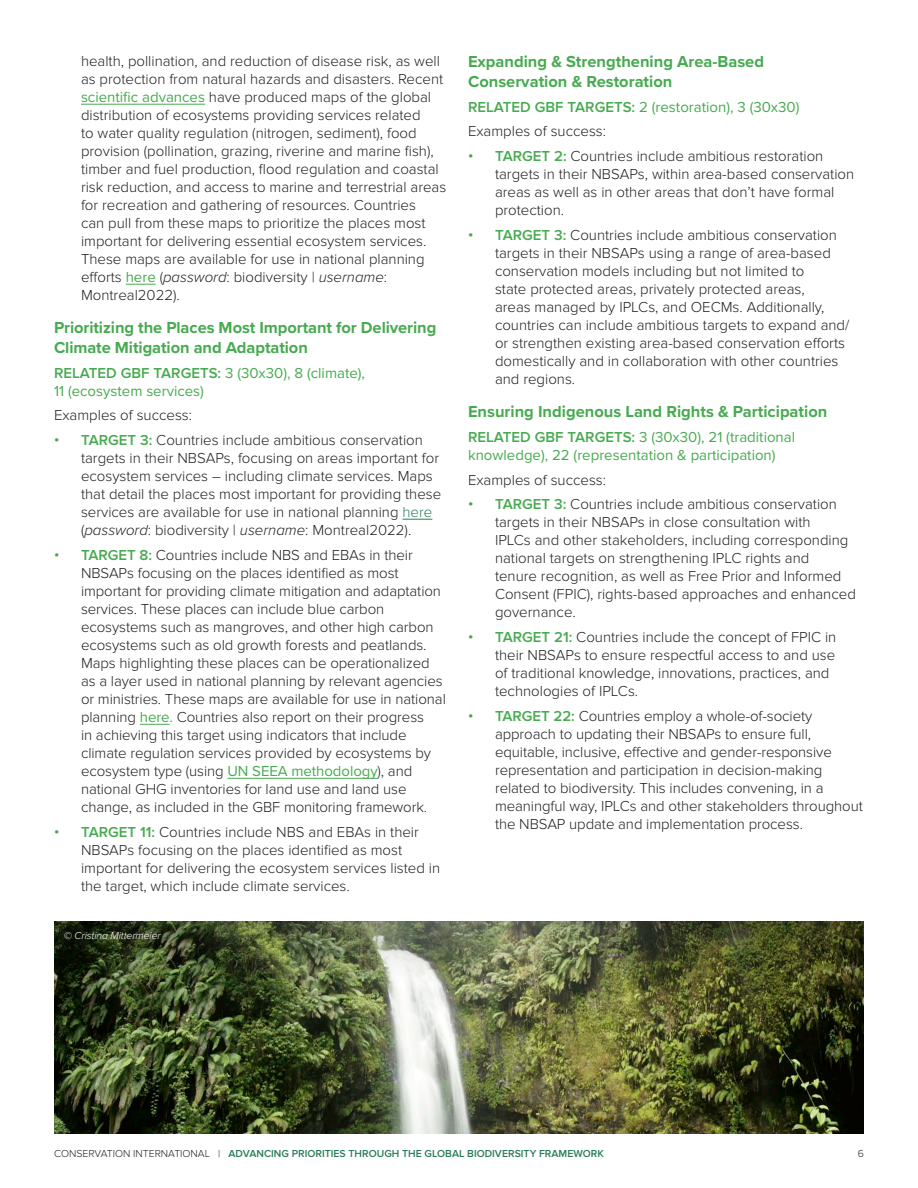
<style>
.page{position:relative;width:918px;height:1188px;background:#fff}
.page>*{position:absolute;margin:0;border:0;box-sizing:border-box;transform-origin:0 0}
.t1{font:700 16.5px/19.8px "Proxima Nova";color:#48aa51}
.t2{font:300 15px/18px "Proxima Nova";color:#231f20}
.t3{font:15px/18px "Proxima Nova";color:#48aa51}
.t4{font:600 10.5px "Proxima Nova";color:#2a7d59}
.t5{font:italic 300 10.5px "Proxima Nova";letter-spacing:-.01em;color:#fff}
.t6{font:300 10.5px "Proxima Nova";color:#231f20}
.s1{font-weight:400;color:#48aa51}
.s2{font-style:italic}
.s3{font-weight:600}
.s4{font-weight:600;color:#48aa51}
.s5{color:#2a7d59}
.s6{font-weight:300;color:#231f20}
</style>
<div class="page">
<img style="left:54px;top:984px;width:810px;height:150px">
<img style="left:54px;top:921px;width:810px;height:63px">
<hr style="left:81px;top:104px;width:124px;height:1px;background:#48aa51">
<hr style="left:126px;top:284px;width:30px;height:1px;background:#48aa51">
<svg style="left:403px;top:519px;width:29px;height:1px"></svg>
<hr style="left:140px;top:724px;width:30px;height:1px;background:#48aa51">
<hr style="left:228px;top:778px;width:150px;height:1px;background:#48aa51">
<p class="t2" style="left:81px;top:52px;width:367px">health, pollination, and reduction of disease risk, as well as protection from natural hazards and disasters. Recent <span class="s1">scientific advances</span> have produced maps of the global distribution of ecosystems providing services related<br>to water quality regulation (nitrogen, sediment), food provision (pollination, grazing, riverine and marine fish), timber and fuel production, flood regulation and coastal risk reduction, and access to marine and terrestrial areas for recreation and gathering of resources. Countries<br>can pull from these maps to prioritize the places most important for delivering essential ecosystem services.<br>These maps are available for use in national planning efforts <span class="s1">here</span> (<span class="s2">password</span>: biodiversity | <span class="s2">username</span>:<br>Montreal2022).</p>
<p class="t1" style="left:54px;top:317px;width:384px">Prioritizing the Places Most Important for Delivering<br>Climate Mitigation and Adaptation</p>
<p class="t3" style="left:54px;top:363px;width:313px"><span class="s3">RELATED GBF TARGETS:</span> 3 (30x30), 8 (climate),<br>11 (ecosystem services)</p>
<p class="t2" style="left:54px;top:407px;width:140px">Examples of success:</p>
<p class="t2" style="left:81px;top:431px;width:362px;text-indent:-27px"><span class="s4">• TARGET 3:</span> Countries include ambitious conservation targets in their NBSAPs, focusing on areas important for ecosystem services – including climate services. Maps that detail the places most important for providing these services are available for use in national planning <span class="s5">here </span>(<span class="s2">password</span>: biodiversity | <span class="s2">username</span>: Montreal2022).</p>
<p class="t2" style="left:81px;top:546px;width:366px;text-indent:-27px"><span class="s4">• TARGET 8:</span> Countries include NBS and EBAs in their NBSAPs focusing on the places identified as most important for providing climate mitigation and adaptation services. These places can include blue carbon ecosystems such as mangroves, and other high carbon ecosystems such as old growth forests and peatlands.<br>Maps highlighting these places can be operationalized as a layer used in national planning by relevant agencies or ministries. These maps are available for use in national planning <span class="s1">here.</span> Countries also report on their progress<br>in achieving this target using indicators that include climate regulation services provided by ecosystems by ecosystem type (using <span class="s1">UN SEEA methodology</span>), and national GHG inventories for land use and land use change, as included in the GBF monitoring framework.</p>
<p class="t2" style="left:81px;top:823px;width:361px;text-indent:-27px"><span class="s4">• TARGET 11:</span> Countries include NBS and EBAs in their NBSAPs focusing on the places identified as most important for delivering the ecosystem services listed in the target, which include climate services.</p>
<p class="t5" style="left:64px;top:927px;width:99px">© Cristina Mittermeier</p>
<p class="t1" style="left:468px;top:51px;width:298px">Expanding &amp; Strengthening Area-Based<br>Conservation &amp; Restoration</p>
<p class="t3" style="left:468px;top:97px;width:333px"><span class="s3">RELATED GBF TARGETS:</span> 2 (restoration), 3 (30x30)</p>
<p class="t2" style="left:468px;top:123px;width:140px">Examples of success:</p>
<p class="t2" style="left:495px;top:147px;width:361px;text-indent:-27px"><span class="s4">• TARGET 2:</span> Countries include ambitious restoration targets in their NBSAPs, within area-based conservation areas as well as in other areas that don’t have formal protection.</p>
<p class="t2" style="left:495px;top:226px;width:356px;text-indent:-27px"><span class="s4">• TARGET 3:</span> Countries include ambitious conservation targets in their NBSAPs using a range of area-based conservation models including but not limited to<br>state protected areas, privately protected areas,<br>areas managed by IPLCs, and OECMs. Additionally, countries can include ambitious targets to expand and/ or strengthen existing area-based conservation efforts domestically and in collaboration with other countries and regions.</p>
<p class="t1" style="left:468px;top:401px;width:361px">Ensuring Indigenous Land Rights &amp; Participation</p>
<p class="t3" style="left:468px;top:427px;width:329px"><span class="s3">RELATED GBF TARGETS:</span> 3 (30x30), 21 (traditional knowledge), 22 (representation &amp; participation)</p>
<p class="t2" style="left:468px;top:471px;width:140px">Examples of success:</p>
<p class="t2" style="left:495px;top:496px;width:362px;text-indent:-27px"><span class="s4">• TARGET 3:</span> Countries include ambitious conservation targets in their NBSAPs in close consultation with<br>IPLCs and other stakeholders, including corresponding national targets on strengthening IPLC rights and<br>tenure recognition, as well as Free Prior and Informed Consent (FPIC), rights-based approaches and enhanced governance.</p>
<p class="t2" style="left:495px;top:628px;width:343px;text-indent:-27px"><span class="s4">• TARGET 21:</span> Countries include the concept of FPIC in their NBSAPs to ensure respectful access to and use of traditional knowledge, innovations, practices, and technologies of IPLCs.</p>
<p class="t2" style="left:495px;top:707px;width:369px;text-indent:-27px"><span class="s4">• TARGET 22:</span> Countries employ a whole-of-society approach to updating their NBSAPs to ensure full, equitable, inclusive, effective and gender-responsive representation and participation in decision-making related to biodiversity. This includes convening, in a meaningful way, IPLCs and other stakeholders throughout the NBSAP update and implementation process.</p>
<p class="t4" style="left:54px;top:1148px;width:551px"><span class="s6">CONSERVATION INTERNATIONAL |</span> ADVANCING PRIORITIES THROUGH THE GLOBAL BIODIVERSITY FRAMEWORK</p>
<p class="t6" style="left:858px;top:1148px;width:8px">6</p>
</div>
